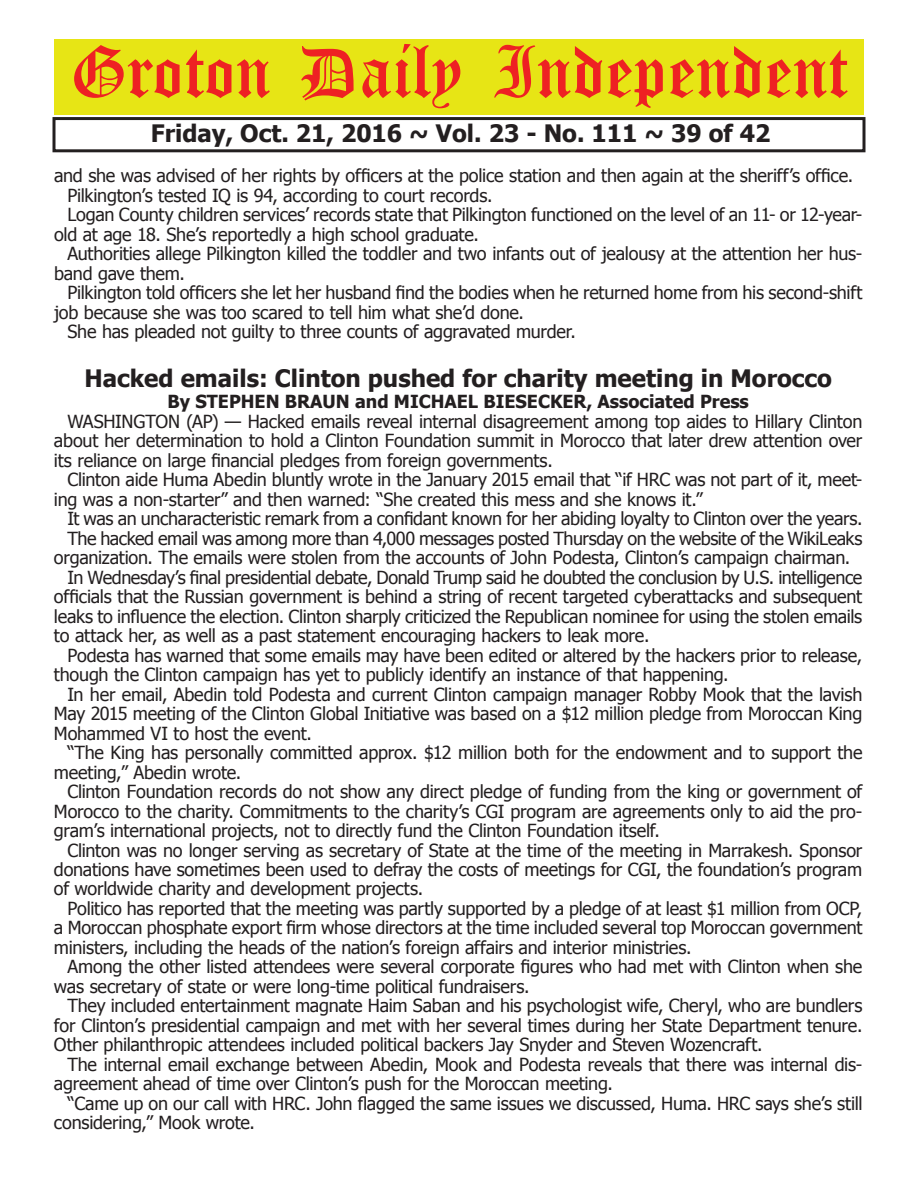
<style>
.page{position:relative;width:918px;height:1188px;background:#fff}
.page>*{position:absolute;margin:0;border:0;box-sizing:border-box;transform-origin:0 0}
.t1{font:54px "Old English Five";color:#ee2123}
.t2{font:700 24px "Tahoma";color:#231f20}
.t3{font:18px/19.5px "Tahoma";letter-spacing:-.015em;color:#231f20;text-align:justify}
.t4{font:700 18px "Tahoma";color:#231f20}
</style>
<div class="page">
<div style="left:52px;top:117px;width:814px;height:35px;border:3px solid #231f20"></div>
<div style="left:54px;top:40px;width:810px;height:75px;background:#e7e515"></div>
<h1 class="t1" style="left:70px;top:47px;width:779px">Groton Daily Independent</h1>
<h2 class="t2" style="left:151px;top:116px;width:621px">Friday, Oct. 21, 2016 ~ Vol. 23 - No. 111 ~ 39 of 42</h2>
<p class="t3" style="left:54px;top:165px;width:801px">and she was advised of her rights by officers at the police station and then again at the sheriff’s office.</p>
<p class="t3" style="left:68px;top:185px;width:427px">Pilkington’s tested IQ is 94, according to court records.</p>
<p class="t3" style="left:68px;top:204px;width:796px">Logan County children services’ records state that Pilkington functioned on the level of an 11- or 12-year-</p>
<p class="t3" style="left:54px;top:224px;width:426px">old at age 18. She’s reportedly a high school graduate.</p>
<p class="t3" style="left:68px;top:243px;width:796px">Authorities allege Pilkington killed the toddler and two infants out of jealousy at the attention her hus-</p>
<p class="t3" style="left:54px;top:263px;width:133px">band gave them.</p>
<p class="t3" style="left:68px;top:282px;width:796px">Pilkington told officers she let her husband find the bodies when he returned home from his second-shift</p>
<p class="t3" style="left:54px;top:302px;width:472px">job because she was too scared to tell him what she’d done.</p>
<p class="t3" style="left:68px;top:321px;width:510px">She has pleaded not guilty to three counts of aggravated murder.</p>
<h2 class="t2" style="left:84px;top:361px;width:749px">Hacked emails: Clinton pushed for charity meeting in Morocco</h2>
<p class="t4" style="left:168px;top:389px;width:583px">By STEPHEN BRAUN and MICHAEL BIESECKER, Associated Press</p>
<p class="t3" style="left:54px;top:411px;width:810px;text-indent:14px">WASHINGTON (AP) — Hacked emails reveal internal disagreement among top aides to Hillary Clinton about her determination to hold a Clinton Foundation summit in Morocco that later drew attention over its reliance on large financial pledges from foreign governments.</p>
<p class="t3" style="left:54px;top:469px;width:810px;text-indent:14px">Clinton aide Huma Abedin bluntly wrote in the January 2015 email that “if HRC was not part of it, meet&shy;ing was a non-starter” and then warned: “She created this mess and she knows it.”</p>
<p class="t3" style="left:67px;top:508px;width:796px">It was an uncharacteristic remark from a confidant known for her abiding loyalty to Clinton over the years.</p>
<p class="t3" style="left:67px;top:527px;width:797px">The hacked email was among more than 4,000 messages posted Thursday on the website of the WikiLeaks</p>
<p class="t3" style="left:54px;top:547px;width:798px">organization. The emails were stolen from the accounts of John Podesta, Clinton’s campaign chairman.</p>
<p class="t3" style="left:67px;top:566px;width:796px">In Wednesday’s final presidential debate, Donald Trump said he doubted the conclusion by U.S. intelligence</p>
<p class="t3" style="left:54px;top:586px;width:810px">officials that the Russian government is behind a string of recent targeted cyberattacks and subsequent</p>
<p class="t3" style="left:54px;top:605px;width:810px">leaks to influence the election. Clinton sharply criticized the Republican nominee for using the stolen emails</p>
<p class="t3" style="left:54px;top:625px;width:597px">to attack her, as well as a past statement encouraging hackers to leak more.</p>
<p class="t3" style="left:67px;top:644px;width:796px">Podesta has warned that some emails may have been edited or altered by the hackers prior to release,</p>
<p class="t3" style="left:54px;top:664px;width:676px">though the Clinton campaign has yet to publicly identify an instance of that happening.</p>
<p class="t3" style="left:67px;top:683px;width:796px">In her email, Abedin told Podesta and current Clinton campaign manager Robby Mook that the lavish</p>
<p class="t3" style="left:54px;top:703px;width:810px">May 2015 meeting of the Clinton Global Initiative was based on a $12 million pledge from Moroccan King</p>
<p class="t3" style="left:54px;top:722px;width:259px">Mohammed VI to host the event.</p>
<p class="t3" style="left:67px;top:742px;width:797px">“The King has personally committed approx. $12 million both for the endowment and to support the</p>
<p class="t3" style="left:54px;top:761px;width:189px">meeting,” Abedin wrote.</p>
<p class="t3" style="left:67px;top:781px;width:796px">Clinton Foundation records do not show any direct pledge of funding from the king or government of</p>
<p class="t3" style="left:54px;top:800px;width:810px">Morocco to the charity. Commitments to the charity’s CGI program are agreements only to aid the pro-</p>
<p class="t3" style="left:54px;top:820px;width:607px">gram’s international projects, not to directly fund the Clinton Foundation itself.</p>
<p class="t3" style="left:67px;top:839px;width:796px">Clinton was no longer serving as secretary of State at the time of the meeting in Marrakesh. Sponsor</p>
<p class="t3" style="left:54px;top:859px;width:810px">donations have sometimes been used to defray the costs of meetings for CGI, the foundation’s program</p>
<p class="t3" style="left:54px;top:878px;width:371px">of worldwide charity and development projects.</p>
<p class="t3" style="left:67px;top:898px;width:796px">Politico has reported that the meeting was partly supported by a pledge of at least $1 million from OCP,</p>
<p class="t3" style="left:54px;top:917px;width:810px">a Moroccan phosphate export firm whose directors at the time included several top Moroccan government</p>
<p class="t3" style="left:54px;top:937px;width:639px">ministers, including the heads of the nation’s foreign affairs and interior ministries.</p>
<p class="t3" style="left:67px;top:956px;width:796px">Among the other listed attendees were several corporate figures who had met with Clinton when she</p>
<p class="t3" style="left:54px;top:976px;width:477px">was secretary of state or were long-time political fundraisers.</p>
<p class="t3" style="left:67px;top:995px;width:797px">They included entertainment magnate Haim Saban and his psychologist wife, Cheryl, who are bundlers</p>
<p class="t3" style="left:54px;top:1015px;width:810px">for Clinton’s presidential campaign and met with her several times during her State Department tenure.</p>
<p class="t3" style="left:54px;top:1034px;width:710px">Other philanthropic attendees included political backers Jay Snyder and Steven Wozencraft.</p>
<p class="t3" style="left:67px;top:1054px;width:796px">The internal email exchange between Abedin, Mook and Podesta reveals that there was internal dis-</p>
<p class="t3" style="left:54px;top:1073px;width:560px">agreement ahead of time over Clinton’s push for the Moroccan meeting.</p>
<p class="t3" style="left:67px;top:1093px;width:797px">“Came up on our call with HRC. John flagged the same issues we discussed, Huma. HRC says she’s still</p>
<p class="t3" style="left:54px;top:1112px;width:203px">considering,” Mook wrote.</p>
</div>
